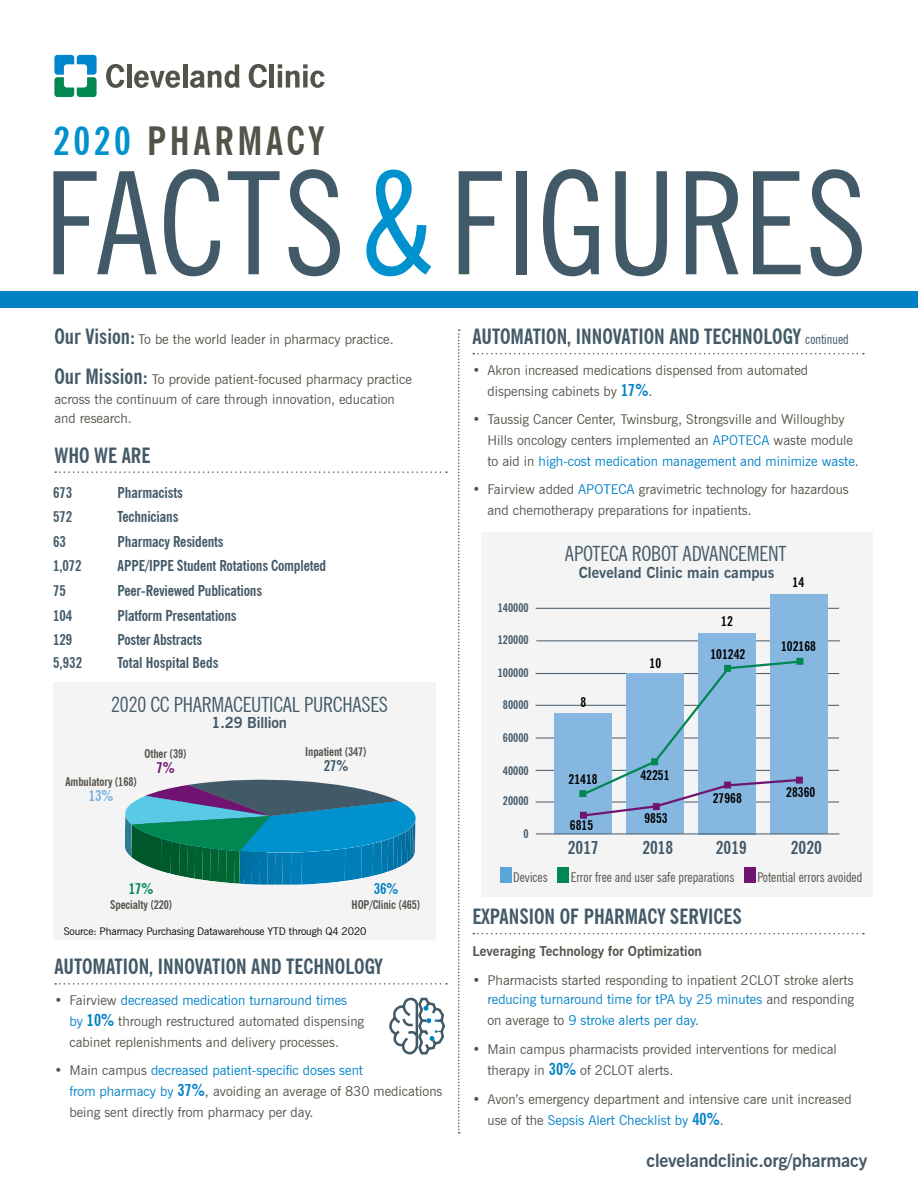
<style>
.page{position:relative;width:918px;height:1188px;background:#fff}
.page>*{position:absolute;margin:0;border:0;box-sizing:border-box;transform-origin:0 0}
.t1{font:condensed 142.5px "News Gothic BT";letter-spacing:.005em;color:#425968}
.t2{font:700 condensed 39px "News Gothic BT";letter-spacing:.09em;color:#54534a}
.t3{font:700 condensed 21px "News Gothic BT";color:#425968}
.t4{font:condensed 21px "News Gothic BT";letter-spacing:-.01em;color:#425968}
.t5{font:700 18px "News Gothic BT";letter-spacing:-.01em;color:#425968}
.t6{font:700 condensed 18px "News Gothic BT";color:#425968}
.t7{font:700 condensed 15px "News Gothic BT";letter-spacing:-.01em;color:#425968}
.t8{font:700 15px "News Gothic BT";color:#425968}
.t9{font:700 condensed 15px "News Gothic BT";color:#78b1de}
.t10{font:700 condensed 15px "News Gothic BT";color:#008752}
.t11{font:700 condensed 15px "News Gothic BT";color:#0081c6}
.t12{font:700 condensed 15px "News Gothic BT";color:#711471}
.t13{font:13.5px/21px "News Gothic BT";color:#54534a}
.t14{font:condensed 13.5px "News Gothic BT";color:#54534a}
.t15{font:700 condensed 13.5px "News Gothic BT";color:#000}
.t16{font:700 13.5px "News Gothic BT";color:#54534a}
.t17{font:13.5px "News Gothic BT";color:#0081c6}
.t18{font:700 condensed 12px "News Gothic BT";letter-spacing:-.01em;color:#54534a}
.t19{font:700 condensed 12px "News Gothic BT";color:#425968}
.t20{font:10.5px "News Gothic BT";letter-spacing:-.01em;color:#000}
.s1{color:#0091cf}
.s2{font-weight:700;font-stretch:condensed;font-size:21px;color:#425968}
.s3{color:#0081c6}
.s4{font-weight:700;font-stretch:condensed;font-size:16.65px;color:#0081c6}
.s5{font-weight:400;font-size:13.5px}
.s6{color:#54534a}
</style>
<div class="page">
<svg style="left:473px;top:353px;width:391px;height:1px"></svg>
<svg style="left:473px;top:933px;width:391px;height:1px"></svg>
<div style="left:0;top:291px;width:918px;height:17px;background:#0081c6"></div>
<svg style="left:55px;top:471px;width:392px;height:2px"></svg>
<svg style="left:55px;top:983px;width:392px;height:2px"></svg>
<svg style="left:458px;top:329px;width:2px;height:804px"></svg>
<svg style="left:54px;top:55px;width:43px;height:42px"></svg>
<svg style="left:106px;top:64px;width:18px;height:24px"></svg>
<hr style="left:127px;top:64px;width:4px;height:24px;background:#54534a">
<svg style="left:134px;top:70px;width:46px;height:18px"></svg>
<hr style="left:183px;top:64px;width:4px;height:24px;background:#54534a">
<svg style="left:249px;top:64px;width:18px;height:24px"></svg>
<hr style="left:270px;top:64px;width:4px;height:24px;background:#54534a">
<svg style="left:278px;top:64px;width:47px;height:24px"></svg>
<svg style="left:190px;top:64px;width:50px;height:24px"></svg>
<div style="left:53px;top:683px;width:382px;height:257px;background:#f4f4f5"></div>
<svg style="left:124px;top:779px;width:292px;height:106px"></svg>
<svg style="left:389px;top:997px;width:57px;height:58px"></svg>
<div style="left:481px;top:532px;width:391px;height:365px;background:#f4f4f5"></div>
<hr style="left:536px;top:608px;width:303px;height:1px;background:#425968">
<hr style="left:536px;top:802px;width:303px;height:1px;background:#425968">
<hr style="left:536px;top:770px;width:303px;height:1px;background:#425968">
<hr style="left:536px;top:705px;width:303px;height:1px;background:#425968">
<hr style="left:536px;top:673px;width:303px;height:1px;background:#425968">
<hr style="left:536px;top:738px;width:303px;height:1px;background:#425968">
<div style="left:557px;top:867px;width:12px;height:16px;background:#008752"></div>
<div style="left:500px;top:867px;width:12px;height:16px;background:#5ca5d9"></div>
<div style="left:744px;top:867px;width:11px;height:16px;background:#711471"></div>
<div style="left:626px;top:674px;width:58px;height:160px;background:#85b7e1"></div>
<div style="left:555px;top:714px;width:57px;height:120px;background:#85b7e1"></div>
<hr style="left:536px;top:640px;width:304px;height:1px;background:#425968">
<div style="left:770px;top:595px;width:58px;height:239px;background:#85b7e1"></div>
<div style="left:698px;top:633px;width:58px;height:201px;background:#85b7e1"></div>
<hr style="left:536px;top:833px;width:303px;height:1px;background:#425968">
<svg style="left:796px;top:658px;width:7px;height:7px"></svg>
<svg style="left:580px;top:659px;width:222px;height:158px"></svg>
<svg style="left:796px;top:777px;width:7px;height:7px"></svg>
<svg style="left:580px;top:812px;width:7px;height:7px"></svg>
<svg style="left:653px;top:803px;width:7px;height:7px"></svg>
<div style="left:724px;top:782px;width:7px;height:6px;background:#711471"></div>
<h2 class="t2" style="left:53px;top:117px;width:272px"><span class="s1">2020</span> PHARMACY</h2>
<h1 class="t1" style="left:44px;top:137px;width:825px">FACTS <span class="s1">&amp;</span> FIGURES</h1>
<p class="t13" style="left:54px;top:329px;width:341px"><span class="s2">Our Vision:</span> To be the world leader in pharmacy practice.</p>
<p class="t13" style="left:54px;top:369px;width:359px;line-height:19.5px"><span class="s2">Our Mission:</span> To provide patient-focused pharmacy practice across the continuum of care through innovation, education and research.</p>
<h3 class="t3" style="left:54px;top:442px;width:98px">WHO WE ARE</h3>
<p class="t7" style="left:53px;top:483px;width:21px">673</p>
<p class="t7" style="left:118px;top:483px;width:67px">Pharmacists</p>
<p class="t7" style="left:53px;top:508px;width:21px">572</p>
<p class="t7" style="left:118px;top:508px;width:62px">Technicians</p>
<p class="t7" style="left:53px;top:532px;width:14px">63</p>
<p class="t7" style="left:118px;top:532px;width:108px">Pharmacy Residents</p>
<p class="t7" style="left:53px;top:557px;width:30px">1,072</p>
<p class="t7" style="left:118px;top:557px;width:210px">APPE/IPPE Student Rotations Completed</p>
<p class="t7" style="left:53px;top:582px;width:14px">75</p>
<p class="t7" style="left:118px;top:582px;width:146px">Peer-Reviewed Publications</p>
<p class="t7" style="left:53px;top:606px;width:21px">104</p>
<p class="t7" style="left:118px;top:606px;width:121px">Platform Presentations</p>
<p class="t7" style="left:53px;top:631px;width:21px">129</p>
<p class="t7" style="left:118px;top:631px;width:86px">Poster Abstracts</p>
<p class="t7" style="left:53px;top:653px;width:31px">5,932</p>
<p class="t7" style="left:118px;top:653px;width:102px">Total Hospital Beds</p>
<h3 class="t4" style="left:111px;top:691px;width:278px">2020 CC PHARMACEUTICAL PURCHASES</h3>
<p class="t18" style="left:65px;top:775px;width:73px">Ambulatory (168)</p>
<p class="t9" style="left:89px;top:787px;width:26px">13%</p>
<p class="t18" style="left:145px;top:746px;width:43px">Other (39)</p>
<p class="t12" style="left:156px;top:758px;width:20px">7%</p>
<p class="t8" style="left:211px;top:713px;width:77px">1.29 Billion</p>
<p class="t18" style="left:305px;top:744px;width:63px">Inpatient (347)</p>
<p class="t7" style="left:324px;top:757px;width:26px">27%</p>
<p class="t10" style="left:129px;top:879px;width:26px">17%</p>
<p class="t18" style="left:110px;top:897px;width:64px">Specialty (220)</p>
<p class="t11" style="left:374px;top:879px;width:26px">36%</p>
<p class="t18" style="left:352px;top:897px;width:70px">HOP/Clinic (465)</p>
<p class="t20" style="left:64px;top:925px;width:304px">Source: Pharmacy Purchasing Datawarehouse YTD through Q4 2020</p>
<h3 class="t3" style="left:54px;top:954px;width:330px">AUTOMATION, INNOVATION AND TECHNOLOGY</h3>
<p class="t13" style="left:69px;top:990px;width:296px;text-indent:-15px">• Fairview <span class="s3">decreased medication turnaround times<br>by</span> <span class="s4">10%</span> through restructured automated dispensing cabinet replenishments and delivery processes.</p>
<p class="t13" style="left:69px;top:1060px;width:375px;text-indent:-15px">• Main campus <span class="s3">decreased patient-specific doses sent<br>from pharmacy by</span> <span class="s4">37%</span>, avoiding an average of 830 medications being sent directly from pharmacy per day.</p>
<h3 class="t3" style="left:472px;top:324px;width:378px">AUTOMATION, INNOVATION AND TECHNOLOGY <span class="s5">continued</span></h3>
<p class="t13" style="left:487px;top:360px;width:322px;text-indent:-15px">• Akron increased medications dispensed from automated dispensing cabinets by <span class="s4">17%</span>.</p>
<p class="t13" style="left:487px;top:409px;width:373px;text-indent:-15px">• Taussig Cancer Center, Twinsburg, Strongsville and Willoughby<br>Hills oncology centers implemented an <span class="s3">APOTECA</span> waste module to aid in <span class="s3">high-cost medication management and minimize waste</span>.</p>
<p class="t13" style="left:487px;top:478px;width:363px;text-indent:-15px">• Fairview added <span class="s3">APOTECA</span> gravimetric technology for hazardous and chemotherapy preparations for inpatients.</p>
<p class="t19" style="left:498px;top:600px;width:33px">140000</p>
<p class="t19" style="left:498px;top:633px;width:33px">120000</p>
<p class="t19" style="left:498px;top:665px;width:33px">100000</p>
<p class="t19" style="left:503px;top:698px;width:27px">80000</p>
<p class="t19" style="left:503px;top:731px;width:27px">60000</p>
<p class="t19" style="left:503px;top:764px;width:27px">40000</p>
<p class="t19" style="left:503px;top:794px;width:27px">20000</p>
<p class="t19" style="left:524px;top:827px;width:7px">0</p>
<h3 class="t4" style="left:565px;top:541px;width:223px">APOTECA ROBOT ADVANCEMENT</h3>
<p class="t8" style="left:579px;top:563px;width:197px">Cleveland Clinic main campus</p>
<p class="t15" style="left:793px;top:574px;width:13px">14</p>
<p class="t15" style="left:581px;top:693px;width:7px">8</p>
<p class="t15" style="left:650px;top:655px;width:13px">10</p>
<p class="t15" style="left:569px;top:771px;width:31px">21418</p>
<p class="t15" style="left:640px;top:767px;width:31px">42251</p>
<p class="t15" style="left:570px;top:817px;width:25px">6815</p>
<p class="t15" style="left:644px;top:810px;width:25px">9853</p>
<p class="t15" style="left:721px;top:613px;width:13px">12</p>
<p class="t15" style="left:710px;top:646px;width:36px">101242</p>
<p class="t15" style="left:781px;top:638px;width:36px">102168</p>
<p class="t15" style="left:713px;top:789px;width:31px">27968</p>
<p class="t15" style="left:786px;top:784px;width:31px">28360</p>
<h3 class="t6" style="left:568px;top:837px;width:33px">2017</h3>
<h3 class="t6" style="left:642px;top:837px;width:33px">2018</h3>
<h3 class="t6" style="left:716px;top:837px;width:33px">2019</h3>
<h3 class="t6" style="left:791px;top:837px;width:33px">2020</h3>
<p class="t14" style="left:513px;top:869px;width:36px">Devices</p>
<p class="t14" style="left:571px;top:869px;width:165px">Error free and user safe preparations</p>
<p class="t14" style="left:757px;top:869px;width:106px">Potential errors avoided</p>
<h3 class="t3" style="left:472px;top:904px;width:271px">EXPANSION OF PHARMACY SERVICES</h3>
<p class="t16" style="left:472px;top:943px;width:231px">Leveraging Technology for Optimization</p>
<p class="t13" style="left:472px;top:970px;width:383px;line-height:19.5px;text-align:right">• Pharmacists started responding to inpatient 2CLOT stroke alerts <span class="s3">reducing turnaround time for tPA by 25 minutes</span> and responding</p>
<p class="t17" style="left:487px;top:1012px;width:213px"><span class="s6">on average to</span> 9 stroke alerts per day<span class="s6">.</span></p>
<p class="t13" style="left:487px;top:1039px;width:351px;text-indent:-15px">• Main campus pharmacists provided interventions for medical therapy in <span class="s4">30%</span> of 2CLOT alerts.</p>
<p class="t13" style="left:487px;top:1088px;width:366px;text-indent:-15px">• Avon’s emergency department and intensive care unit increased use of the <span class="s3">Sepsis Alert Checklist by</span> <span class="s4">40%</span>.</p>
<h3 class="t5" style="left:646px;top:1150px;width:223px">clevelandclinic.org/pharmacy</h3>
</div>
